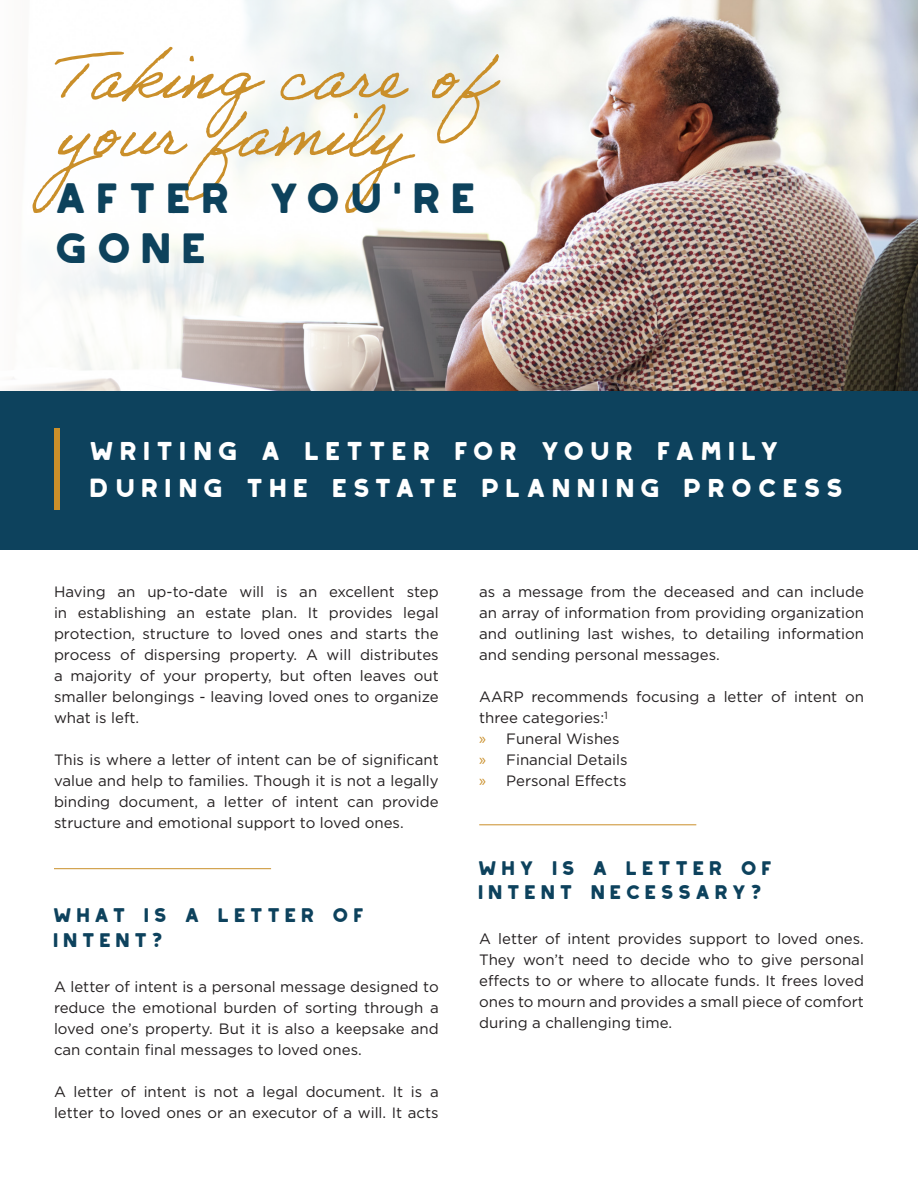
<style>
.page{position:relative;width:918px;height:1188px;background:#fff}
.page>*{position:absolute;margin:0;border:0;box-sizing:border-box;transform-origin:0 0}
.Heading_1{font:67.5px "Adobe Handwriting Ernie";color:#ca8f2a}
.Heading_1-2{font:42px/50.4px "Tofino";color:#0d425c}
.Heading_2{font:25.5px/37.5px "Tofino";color:#fff}
.t1{font:19.5px/25.2px "Tofino";color:#0d425d}
.Paragraph_Style_1{font:15px/21px "Gotham";color:#231f20;text-align:justify}
.s1{font-family:"Myriad Pro";font-size:16.5px;color:#ca8f2a}
</style>
<div class="page">
<div style="left:0;top:374px;width:918px;height:176px;background:#0d425d"></div>
<img style="left:517px;top:0;width:401px;height:391px">
<svg style="left:0;top:0;width:517px;height:391px"></svg>
<div style="left:54px;top:429px;width:6px;height:81px;background:#ca8f2a"></div>
<hr style="left:54px;top:868px;width:217px;height:1px;background:#ca8f2a">
<hr style="left:479px;top:824px;width:217px;height:1px;background:#ca8f2a">
<p class="Heading_1" style="left:57px;top:36px;width:433px">Taking care of</p>
<p class="Heading_1" style="left:57px;top:93px;width:384px">your family</p>
<p class="Heading_1-2" style="left:57px;top:170px;width:433px">AFTER YOU'RE<br>GONE</p>
<p class="Heading_2" style="left:91px;top:430px;width:761px">WRITING A LETTER FOR YOUR FAMILY<br>DURING THE ESTATE PLANNING PROCESS</p>
<p class="Paragraph_Style_1" style="left:54px;top:581px;width:386px">Having an up-to-date will is an excellent step in establishing an estate plan. It provides legal protection, structure to loved ones and starts the process of dispersing property. A will distributes a majority of your property, but often leaves out smaller belongings - leaving loved ones to organize what is left.</p>
<p class="Paragraph_Style_1" style="left:54px;top:749px;width:386px">This is where a letter of intent can be of significant value and help to families. Though it is not a legally binding document, a letter of intent can provide structure and emotional support to loved ones.</p>
<p class="t1" style="left:54px;top:901px;width:317px">WHAT IS A LETTER OF<br>INTENT?</p>
<p class="Paragraph_Style_1" style="left:54px;top:976px;width:386px">A letter of intent is a personal message designed to reduce the emotional burden of sorting through a loved one’s property. But it is also a keepsake and can contain final messages to loved ones.</p>
<p class="Paragraph_Style_1" style="left:54px;top:1081px;width:386px">A letter of intent is not a legal document. It is a letter to loved ones or an executor of a will. It acts</p>
<p class="Paragraph_Style_1" style="left:479px;top:581px;width:386px">as a message from the deceased and can include an array of information from providing organization and outlining last wishes, to detailing information and sending personal messages.</p>
<p class="Paragraph_Style_1" style="left:479px;top:686px;width:386px">AARP recommends focusing a letter of intent on three categories:<sup>1</sup></p>
<p class="Paragraph_Style_1" style="left:479px;top:728px;width:142px"><span class="s1">»</span> Funeral Wishes</p>
<p class="Paragraph_Style_1" style="left:479px;top:749px;width:150px"><span class="s1">»</span> Financial Details</p>
<p class="Paragraph_Style_1" style="left:479px;top:770px;width:149px"><span class="s1">»</span> Personal Effects</p>
<p class="t1" style="left:479px;top:855px;width:300px;line-height:24px">WHY IS A LETTER OF<br>INTENT NECESSARY?</p>
<p class="Paragraph_Style_1" style="left:479px;top:928px;width:386px">A letter of intent provides support to loved ones.<br>They won’t need to decide who to give personal effects to or where to allocate funds. It frees loved ones to mourn and provides a small piece of comfort during a challenging time.</p>
</div>
